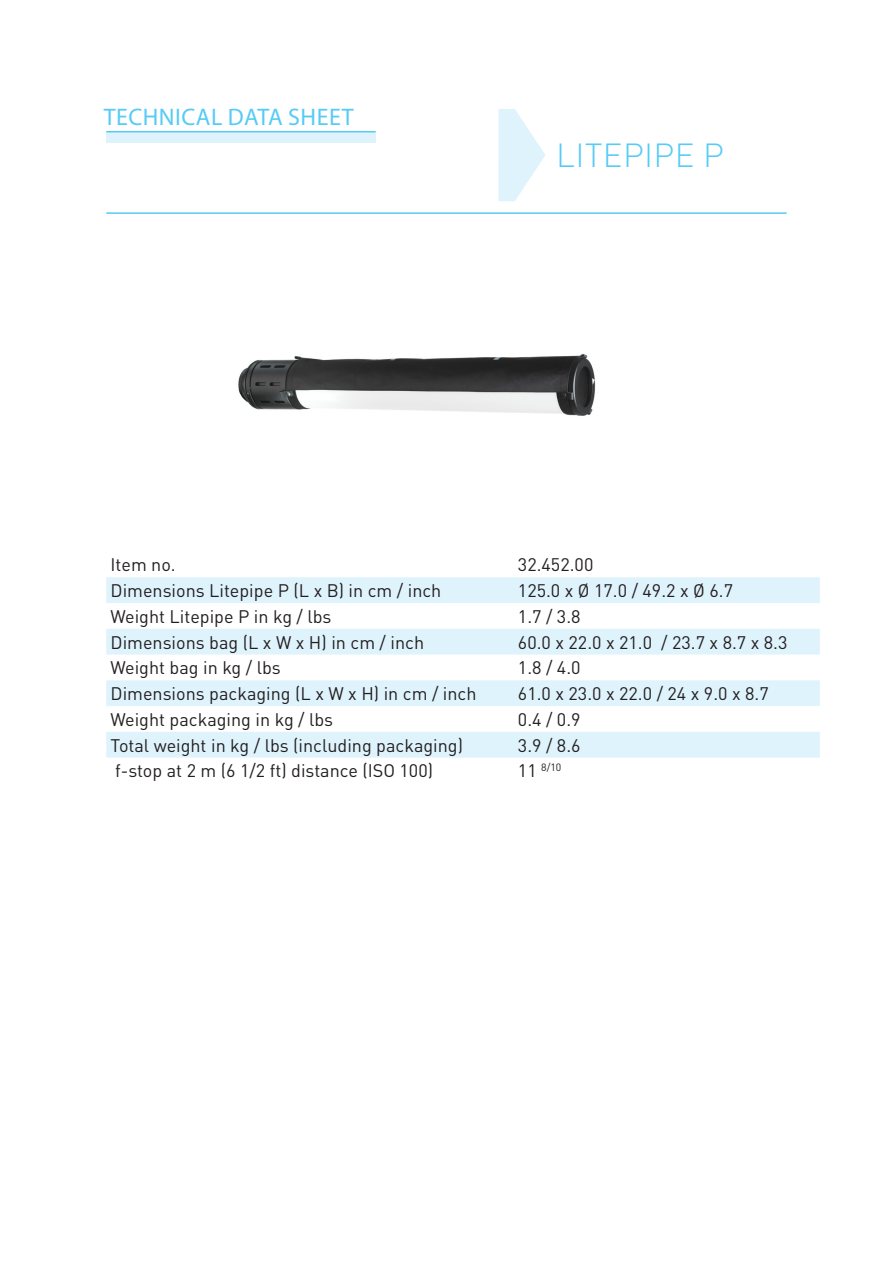
<style>
.page{position:relative;width:893px;height:1263px;background:#fff}
.page>*{position:absolute;margin:0;border:0;box-sizing:border-box;transform-origin:0 0}
.Titel_Produkt{font:300 33px "DINOT";letter-spacing:.01em;color:#56cbf5}
.Titel{font:24px "Myriad Pro";letter-spacing:.02em;color:#56cbf5}
.Tabelle_fett{font:18px "DINOT";color:#231f20}
.Tabelle{font:18px "DINOT";color:#231f20}
.Tabelle-2{font:10.5px "DINOT";color:#231f20}
.s1{font-size:18px}
</style>
<div class="page">
<svg style="left:106px;top:577px;width:714px;height:180px;fill:#dff3fc"></svg>
<svg style="left:498px;top:109px;width:47px;height:92px"></svg>
<div style="left:106px;top:131px;width:270px;height:12px;background:#dff3fc"></div>
<hr style="left:106px;top:131px;width:270px;height:1px;background:#56cbf5">
<hr style="left:106px;top:212px;width:681px;height:2px;background:#56cbf5">
<img style="left:238px;top:354px;width:358px;height:62px">
<p class="Titel" style="left:104px;top:102px;width:251px">TECHNICAL DATA SHEET</p>
<p class="Titel_Produkt" style="left:556px;top:132px;width:169px">LITEPIPE P</p>
<p class="Tabelle" style="left:111px;top:552px;width:67px">Item no.</p>
<p class="Tabelle_fett" style="left:518px;top:552px;width:77px">32.452.00</p>
<p class="Tabelle_fett" style="left:111px;top:578px;width:332px">Dimensions Litepipe P (L x B) in cm / inch</p>
<p class="Tabelle" style="left:518px;top:578px;width:217px">125.0 x Ø 17.0 / 49.2 x Ø 6.7</p>
<p class="Tabelle_fett" style="left:111px;top:604px;width:223px">Weight Litepipe P in kg / lbs</p>
<p class="Tabelle" style="left:518px;top:604px;width:64px">1.7 / 3.8</p>
<p class="Tabelle_fett" style="left:111px;top:630px;width:315px">Dimensions bag (L x W x H) in cm / inch</p>
<p class="Tabelle" style="left:518px;top:630px;width:271px">60.0 x 22.0 x 21.0 / 23.7 x 8.7 x 8.3</p>
<p class="Tabelle_fett" style="left:111px;top:656px;width:172px">Weight bag in kg / lbs</p>
<p class="Tabelle" style="left:518px;top:656px;width:64px">1.8 / 4.0</p>
<p class="Tabelle_fett" style="left:111px;top:681px;width:367px">Dimensions packaging (L x W x H) in cm / inch</p>
<p class="Tabelle" style="left:518px;top:681px;width:252px">61.0 x 23.0 x 22.0 / 24 x 9.0 x 8.7</p>
<p class="Tabelle_fett" style="left:111px;top:707px;width:224px">Weight packaging in kg / lbs</p>
<p class="Tabelle" style="left:518px;top:707px;width:64px">0.4 / 0.9</p>
<p class="Tabelle_fett" style="left:111px;top:733px;width:354px">Total weight in kg / lbs (including packaging)</p>
<p class="Tabelle" style="left:518px;top:733px;width:64px">3.9 / 8.6</p>
<p class="Tabelle_fett" style="left:115px;top:759px;width:320px">f-stop at 2 m (6 1/2 ft) distance (ISO 100)</p>
<p class="Tabelle-2" style="left:518px;top:760px;width:45px"><span class="s1">11</span> 8/10</p>
</div>
